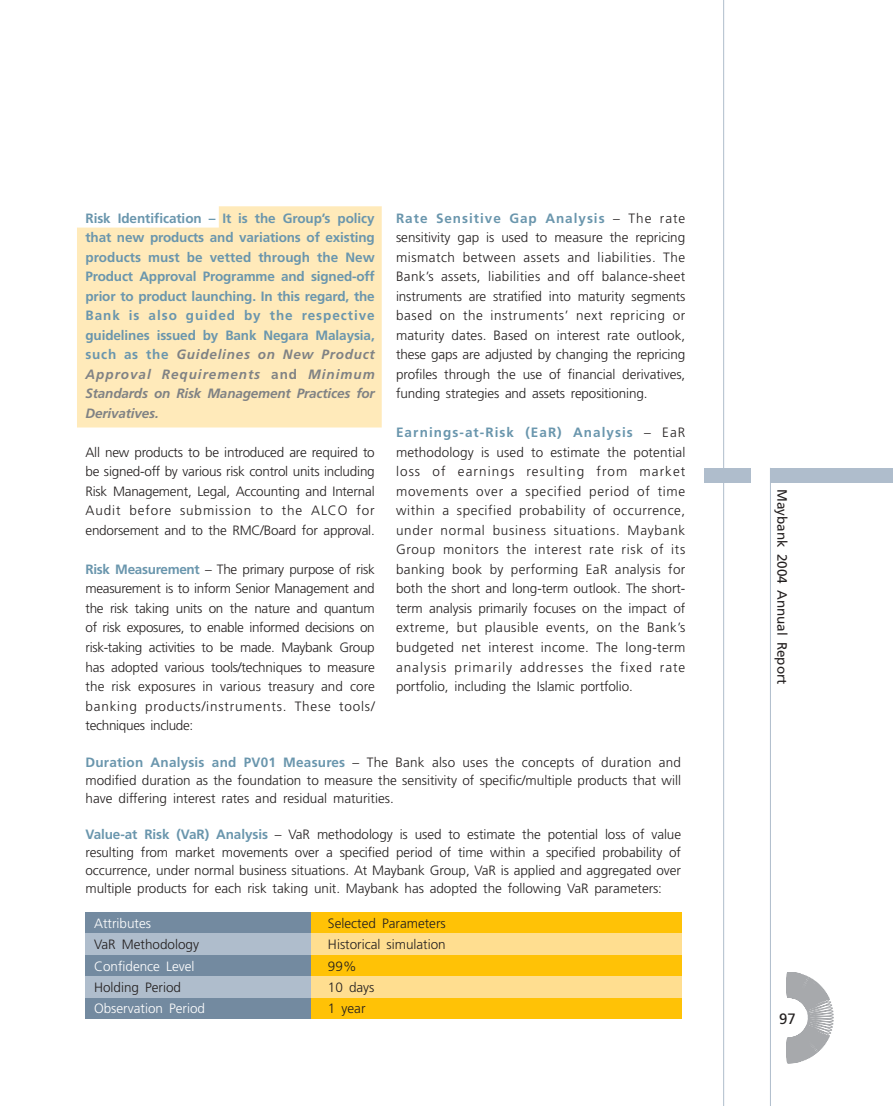
<style>
.page{position:relative;width:893px;height:1106px;background:#fff}
.page>*{position:absolute;margin:0;border:0;box-sizing:border-box;transform-origin:0 0}
.t1{font:15px "Frutiger";color:#231f1f}
.t2{font:300 13.5px/19.5px "Frutiger";letter-spacing:-.005em;color:#231f1f;text-align:justify}
.t3{font:700 13.5px/19.5px "Frutiger";letter-spacing:-.01em;color:#6a96ad;text-align:justify}
.t4{font:300 13.5px "Frutiger";color:#fff}
.t5{font:13.5px "Frutiger";color:#231f1f}
.s1{font-style:italic;color:#808284}
.s2{color:#808284}
.s3{font-weight:700;color:#6a96ad}
</style>
<div class="page">
<div style="left:77px;top:206px;width:305px;height:221px;background:#ffeaba"></div>
<div style="left:311px;top:912px;width:370px;height:106px;background:#ffc206"></div>
<div style="left:85px;top:912px;width:226px;height:106px;background:#738aa0"></div>
<div style="left:85px;top:933px;width:226px;height:21px;background:#afbdcc"></div>
<div style="left:311px;top:933px;width:370px;height:21px;background:#ffde90"></div>
<div style="left:85px;top:975px;width:226px;height:22px;background:#afbdcc"></div>
<div style="left:311px;top:975px;width:370px;height:22px;background:#ffde90"></div>
<svg style="left:786px;top:972px;width:47px;height:91px"></svg>
<hr style="left:723px;top:0;width:1px;height:1106px;background:#afbdcc">
<div style="left:704px;top:468px;width:47px;height:15px;background:#afbdcc"></div>
<div style="left:770px;top:468px;width:122px;height:15px;background:#afbdcc"></div>
<hr style="left:770px;top:468px;width:1px;height:638px;background:#afbdcc">
<p class="t3" style="left:85px;top:209px;width:291px">Risk Identification – It is the Group’s policy that new products and variations of existing products must be vetted through the New Product Approval Programme and signed-off prior to product launching. In this regard, the Bank is also guided by the respective guidelines issued by Bank Negara Malaysia, such as the <span class="s1">Guidelines on New Product Approval Requirements</span> <span class="s2">and</span> <span class="s1">Minimum Standards on Risk Management Practices for Derivatives.</span></p>
<p class="t2" style="left:85px;top:443px;width:291px">All new products to be introduced are required to be signed-off by various risk control units including Risk Management, Legal, Accounting and Internal Audit before submission to the ALCO for endorsement and to the RMC/Board for approval.</p>
<p class="t2" style="left:85px;top:560px;width:291px"><span class="s3">Risk Measurement</span> – The primary purpose of risk measurement is to inform Senior Management and the risk taking units on the nature and quantum of risk exposures, to enable informed decisions on risk-taking activities to be made. Maybank Group has adopted various tools/techniques to measure the risk exposures in various treasury and core banking products/instruments. These tools/ techniques include:</p>
<p class="t2" style="left:396px;top:209px;width:291px"><span class="s3">Rate Sensitive Gap Analysis</span> – The rate sensitivity gap is used to measure the repricing mismatch between assets and liabilities. The Bank’s assets, liabilities and off balance-sheet instruments are stratified into maturity segments based on the instruments’ next repricing or maturity dates. Based on interest rate outlook, these gaps are adjusted by changing the repricing profiles through the use of financial derivatives, funding strategies and assets repositioning.</p>
<p class="t2" style="left:396px;top:424px;width:291px"><span class="s3">Earnings-at-Risk (EaR) Analysis</span> – EaR methodology is used to estimate the potential loss of earnings resulting from market movements over a specified period of time within a specified probability of occurrence, under normal business situations. Maybank Group monitors the interest rate risk of its banking book by performing EaR analysis for both the short and long-term outlook. The short&shy;term analysis primarily focuses on the impact of extreme, but plausible events, on the Bank’s budgeted net interest income. The long-term analysis primarily addresses the fixed rate portfolio, including the Islamic portfolio.</p>
<p class="t2" style="left:85px;top:754px;width:597px;line-height:18px"><span class="s3">Duration Analysis and PV01 Measures</span> – The Bank also uses the concepts of duration and modified duration as the foundation to measure the sensitivity of specific/multiple products that will have differing interest rates and residual maturities.</p>
<p class="t2" style="left:85px;top:826px;width:597px;line-height:18px"><span class="s3">Value-at Risk (VaR) Analysis</span> – VaR methodology is used to estimate the potential loss of value resulting from market movements over a specified period of time within a specified probability of occurrence, under normal business situations. At Maybank Group, VaR is applied and aggregated over multiple products for each risk taking unit. Maybank has adopted the following VaR parameters:</p>
<p class="t4" style="left:94px;top:918px;width:58px">Attributes</p>
<p class="t2" style="left:328px;top:914px;width:119px">Selected Parameters</p>
<p class="t2" style="left:94px;top:936px;width:107px">VaR Methodology</p>
<p class="t2" style="left:328px;top:936px;width:119px">Historical simulation</p>
<p class="t4" style="left:94px;top:960px;width:102px">Confidence Level</p>
<p class="t2" style="left:328px;top:957px;width:30px">99%</p>
<p class="t2" style="left:94px;top:978px;width:89px">Holding Period</p>
<p class="t2" style="left:328px;top:978px;width:48px">10 days</p>
<p class="t4" style="left:94px;top:1003px;width:112px">Observation Period</p>
<p class="t2" style="left:328px;top:999px;width:39px">1 year</p>
<p class="t5" style="left:787px;top:489px;width:197px;rotate:90deg">Maybank 2004 Annual Report</p>
<p class="t1" style="left:779px;top:1012px;width:18px">97</p>
</div>
